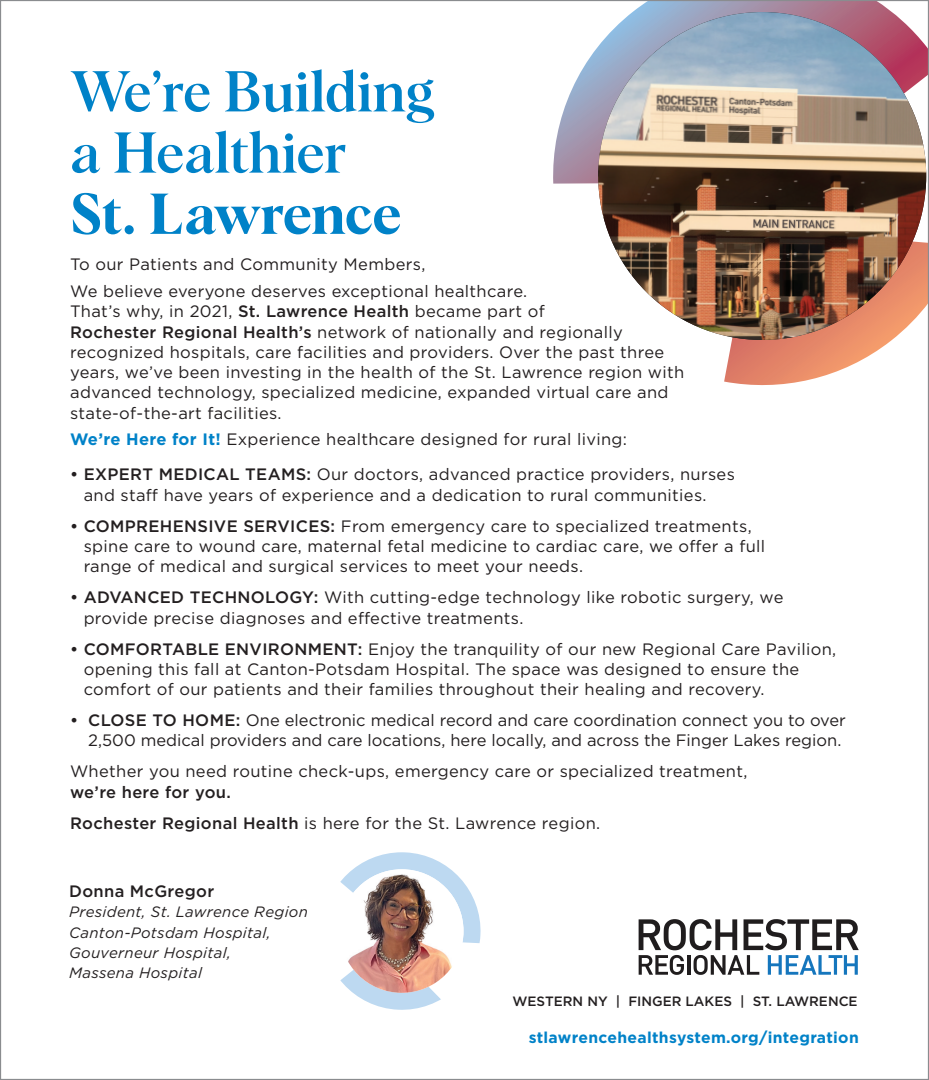
<style>
.page{position:relative;width:929px;height:1080px;background:#fff}
.page>*{position:absolute;margin:0;border:0;box-sizing:border-box;transform-origin:0 0}
.t1{font:500 56.25px/61.2px "Albra";color:#0082c8}
.t2{font:56.25px "Albra Semi";letter-spacing:-.005em;color:#0082c8}
.t3{font:16.5px/20.2px "Gotham";letter-spacing:.02em;color:#231f20}
.t4{font:16.5px/20.2px "Gotham";color:#231f20;text-align:right}
.t5{font:500 16.5px/31px "Gotham";letter-spacing:.02em;color:#231f20}
.t6{font:700 15.75px "Gotham";letter-spacing:.02em;color:#0082c8}
.t7{font:italic 15px/20.2px "Gotham";letter-spacing:.02em;color:#231f20}
.t8{font:500 13.5px "Gotham";color:#231f20}
.s1{font-weight:500}
.s2{font-weight:700;color:#0082c8}
.s3{font-weight:400}
</style>
<div class="page">
<svg style="left:340px;top:852px;width:141px;height:158px"></svg>
<img style="left:340px;top:869px;width:123px;height:124px;border-radius:62px">
<svg style="left:638px;top:919px;width:221px;height:56px"></svg>
<svg style="left:553px;top:2px;width:374px;height:384px"></svg>
<img style="left:598px;top:12px;width:328px;height:328px">
<h1 class="t1" style="left:70px;top:57px;width:366px">We’re Building a Healthier</h1>
<h1 class="t2" style="left:70px;top:173px;width:333px">St. Lawrence</h1>
<p class="t3" style="left:70px;top:251px;width:459px;line-height:26.7px">To our Patients and Community Members,<br>We believe everyone deserves exceptional healthcare.</p>
<p class="t3" style="left:70px;top:301px;width:615px">That’s why, in 2021, <span class="s1">St. Lawrence Health</span> became part of<br><span class="s1">Rochester Regional Health’s</span> network of nationally and regionally recognized hospitals, care facilities and providers. Over the past three years, we’ve been investing in the health of the St. Lawrence region with advanced technology, specialized medicine, expanded virtual care and state-of-the-art facilities.</p>
<p class="t3" style="left:70px;top:429px;width:558px"><span class="s2">We’re Here for It!</span> Experience healthcare designed for rural living:</p>
<p class="t3" style="left:84px;top:464px;width:653px;text-indent:-13px"><span class="s1">• EXPERT MEDICAL TEAMS:</span> Our doctors, advanced practice providers, nurses and staff have years of experience and a dedication to rural communities.</p>
<p class="t3" style="left:84px;top:515px;width:683px;text-indent:-13px"><span class="s1">• COMPREHENSIVE SERVICES:</span> From emergency care to specialized treatments, spine care to wound care, maternal fetal medicine to cardiac care, we offer a full range of medical and surgical services to meet your needs.</p>
<p class="t3" style="left:84px;top:587px;width:701px;text-indent:-13px"><span class="s1">• ADVANCED TECHNOLOGY:</span> With cutting-edge technology like robotic surgery, we provide precise diagnoses and effective treatments.</p>
<p class="t3" style="left:84px;top:638px;width:754px;text-indent:-13px"><span class="s1">• COMFORTABLE ENVIRONMENT:</span> Enjoy the tranquility of our new Regional Care Pavilion, opening this fall at Canton-Potsdam Hospital. The space was designed to ensure the comfort of our patients and their families throughout their healing and recovery.</p>
<p class="t4" style="left:70px;top:710px;width:777px"><span class="s1">• CLOSE TO HOME:</span> One electronic medical record and care coordination connect you to over<br>2,500 medical providers and care locations, here locally, and across the Finger Lakes region.</p>
<p class="t3" style="left:70px;top:761px;width:679px">Whether you need routine check-ups, emergency care or specialized treatment,</p>
<p class="t5" style="left:70px;top:776px;width:531px">we’re here for you.<br>Rochester Regional Health <span class="s3">is here for the St. Lawrence region.</span></p>
<p class="t5" style="left:69px;top:876px;width:147px">Donna McGregor</p>
<p class="t7" style="left:69px;top:902px;width:240px">President, St. Lawrence Region<br>Canton-Potsdam Hospital,<br>Gouverneur Hospital,<br>Massena Hospital</p>
<p class="t8" style="left:512px;top:993px;width:347px">WESTERN NY | FINGER LAKES | ST. LAWRENCE</p>
<p class="t6" style="left:529px;top:1027px;width:332px">stlawrencehealthsystem.org/integration</p>
</div>
